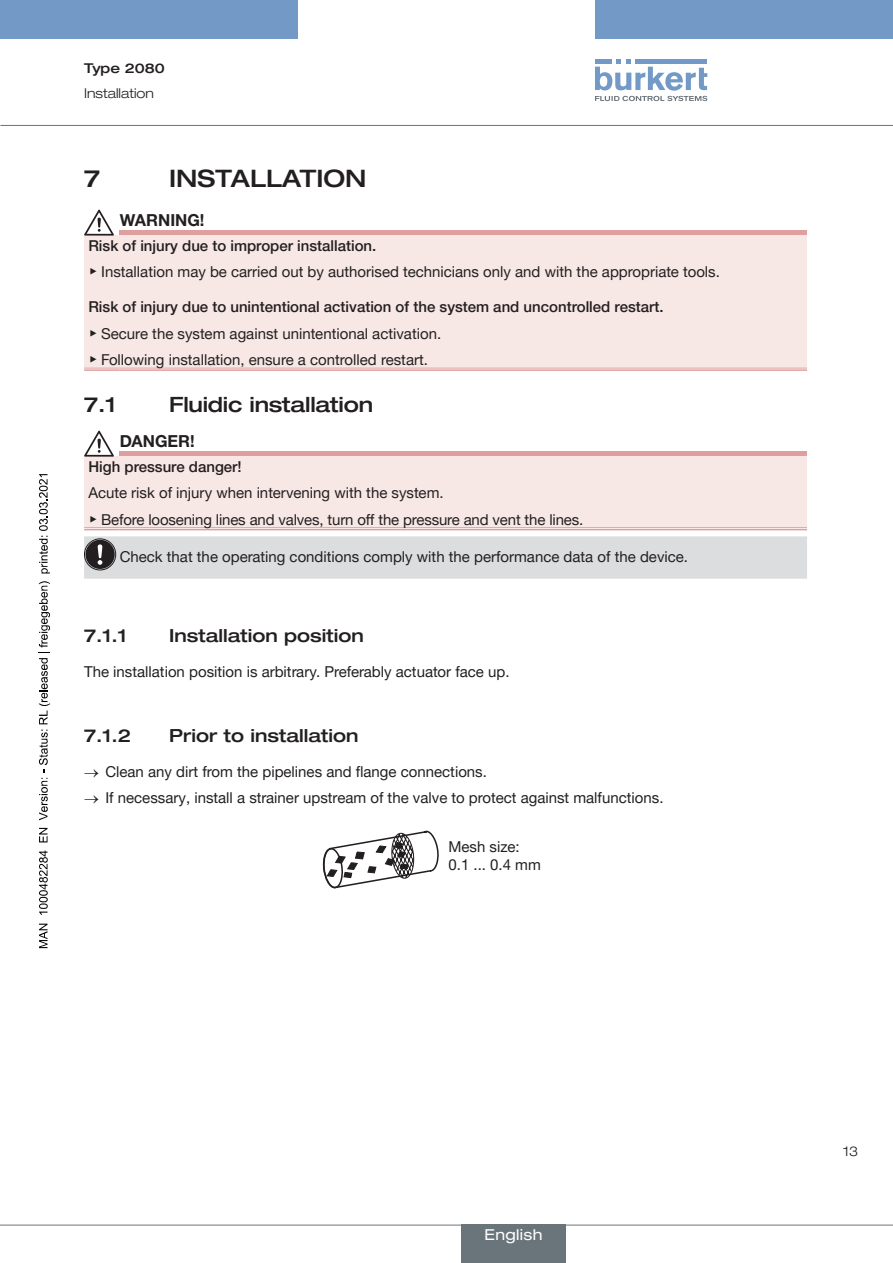
<style>
.page{position:relative;width:893px;height:1263px;background:#fff}
.page>*{position:absolute;margin:0;border:0;box-sizing:border-box;transform-origin:0 0}
.t1{font:500 expanded 24px "Helvetica Neue LTW1 G";color:#231f20}
.t2{font:500 expanded 21px "Helvetica Neue LTW1 G";letter-spacing:-.01em;color:#231f20}
.t3{font:500 expanded 18px "Helvetica Neue LTW1 G";color:#231f20}
.t4{font:700 16.5px "Helvetica Neue LTW1 G";color:#231f20}
.t5{font:15px/26.5px "Helvetica Neue LTW1 G";color:#231f20}
.t6{font:500 15px "Helvetica Neue LTW1 G";color:#231f20}
.t7{font:expanded 15px "Helvetica Neue LTW1 G";letter-spacing:.025em;color:#fff}
.t8{font:300 expanded 13.5px "Helvetica Neue LTW1 G";color:#231f20}
.t9{font:500 expanded 13.5px "Helvetica Neue LTW1 G";color:#231f20}
.s1{font-weight:500}
.s2{font-family:"Arial Unicode MS"}
</style>
<div class="page">
<div style="left:0;top:0;width:298px;height:38px;background:#739ac7"></div>
<div style="left:595px;top:0;width:298px;height:38px;background:#739ac7"></div>
<svg style="left:595px;top:60px;width:112px;height:41px"></svg>
<hr style="left:0;top:125px;width:893px;height:1px;background:#6a747b">
<hr style="left:0;top:1225px;width:893px;height:1px;background:#6a747b">
<div style="left:120px;top:230px;width:687px;height:6px;background:#df9f9e"></div>
<div style="left:84px;top:236px;width:723px;height:133px;background:#f7e7e5"></div>
<hr style="left:84px;top:368px;width:36px;height:1px;background:#df9f9e">
<hr style="left:84px;top:369px;width:36px;height:2px;background:#df9f9e">
<hr style="left:120px;top:368px;width:687px;height:1px;background:#df9f9e">
<hr style="left:120px;top:369px;width:687px;height:2px;background:#df9f9e">
<svg style="left:84px;top:210px;width:30px;height:26px"></svg>
<div style="left:120px;top:451px;width:687px;height:6px;background:#df9f9e"></div>
<div style="left:84px;top:457px;width:723px;height:72px;background:#f7e7e5"></div>
<hr style="left:84px;top:527px;width:36px;height:3px;background:#fff">
<hr style="left:120px;top:527px;width:687px;height:3px;background:#fff">
<hr style="left:84px;top:527px;width:36px;height:1px;background:#df9f9e">
<hr style="left:84px;top:529px;width:36px;height:1px;background:#df9f9e">
<hr style="left:120px;top:527px;width:687px;height:1px;background:#df9f9e">
<hr style="left:120px;top:529px;width:687px;height:1px;background:#df9f9e">
<svg style="left:84px;top:431px;width:30px;height:26px"></svg>
<svg style="left:84px;top:536px;width:723px;height:43px;background:#d8d9da"></svg>
<svg style="left:323px;top:831px;width:116px;height:57px"></svg>
<div style="left:461px;top:1225px;width:105px;height:38px;background:#6a747b"></div>
<svg style="left:39px;top:924px;width:9px;height:24px"></svg>
<svg style="left:39px;top:850px;width:9px;height:65px"></svg>
<svg style="left:39px;top:828px;width:9px;height:14px"></svg>
<svg style="left:39px;top:581px;width:11px;height:239px"></svg>
<svg style="left:39px;top:474px;width:11px;height:99px"></svg>
<p class="t9" style="left:84px;top:60px;width:82px">Type 2080</p>
<p class="t8" style="left:84px;top:85px;width:71px">Installation</p>
<h1 class="t1" style="left:84px;top:163px;width:18px">7</h1>
<h1 class="t1" style="left:169px;top:163px;width:199px">Installatio n</h1>
<p class="t4" style="left:120px;top:209px;width:86px">WARNING!</p>
<p class="t5" style="left:88px;top:232px;width:633px"><span class="s1">Risk of injury due to improper installation.<br></span><span class="s2">▶</span> Installation may be carried out by authorised technicians only and with the appropriate tools.</p>
<p class="t5" style="left:88px;top:293px;width:577px"><span class="s1">Risk of injury due to unintentional activation of the system and uncontrolled restart. </span><span class="s2">▶</span> Secure the system against unintentional activation.<br><span class="s2">▶</span> Following installation, ensure a controlled restart.</p>
<h2 class="t2" style="left:84px;top:391px;width:33px">7.1</h2>
<h2 class="t2" style="left:169px;top:391px;width:205px">Fluidic installation</h2>
<p class="t4" style="left:120px;top:431px;width:77px">DANGER!</p>
<p class="t6" style="left:88px;top:457px;width:155px">High pressure danger!</p>
<p class="t5" style="left:88px;top:479px;width:496px">Acute risk of injury when intervening with the system.<br><span class="s2">▶</span> Before loosening lines and valves, turn off the pressure and vent the lines.</p>
<p class="t5" style="left:120px;top:543px;width:570px">Check that the operating conditions comply with the performance data of the device.</p>
<p class="t3" style="left:84px;top:624px;width:44px">7.1.1</p>
<p class="t3" style="left:169px;top:624px;width:196px">Installation position</p>
<p class="t5" style="left:84px;top:658px;width:427px">The installation position is arbitrary. Preferably actuator face up.</p>
<p class="t3" style="left:84px;top:724px;width:48px">7.1.2</p>
<p class="t3" style="left:169px;top:724px;width:191px">Prior to installation</p>
<p class="t5" style="left:84px;top:758px;width:404px">→ Clean any dirt from the pipelines and flange connections.</p>
<p class="t5" style="left:84px;top:785px;width:581px">→ If necessary, install a strainer upstream of the valve to protect against malfunctions.</p>
<p class="t5" style="left:448px;top:837px;width:94px;line-height:18px">Mesh size:<br>0.1 ... 0.4 mm</p>
<p class="t7" style="left:484px;top:1225px;width:60px">English</p>
<p class="t8" style="left:843px;top:1143px;width:17px">13</p>
</div>
